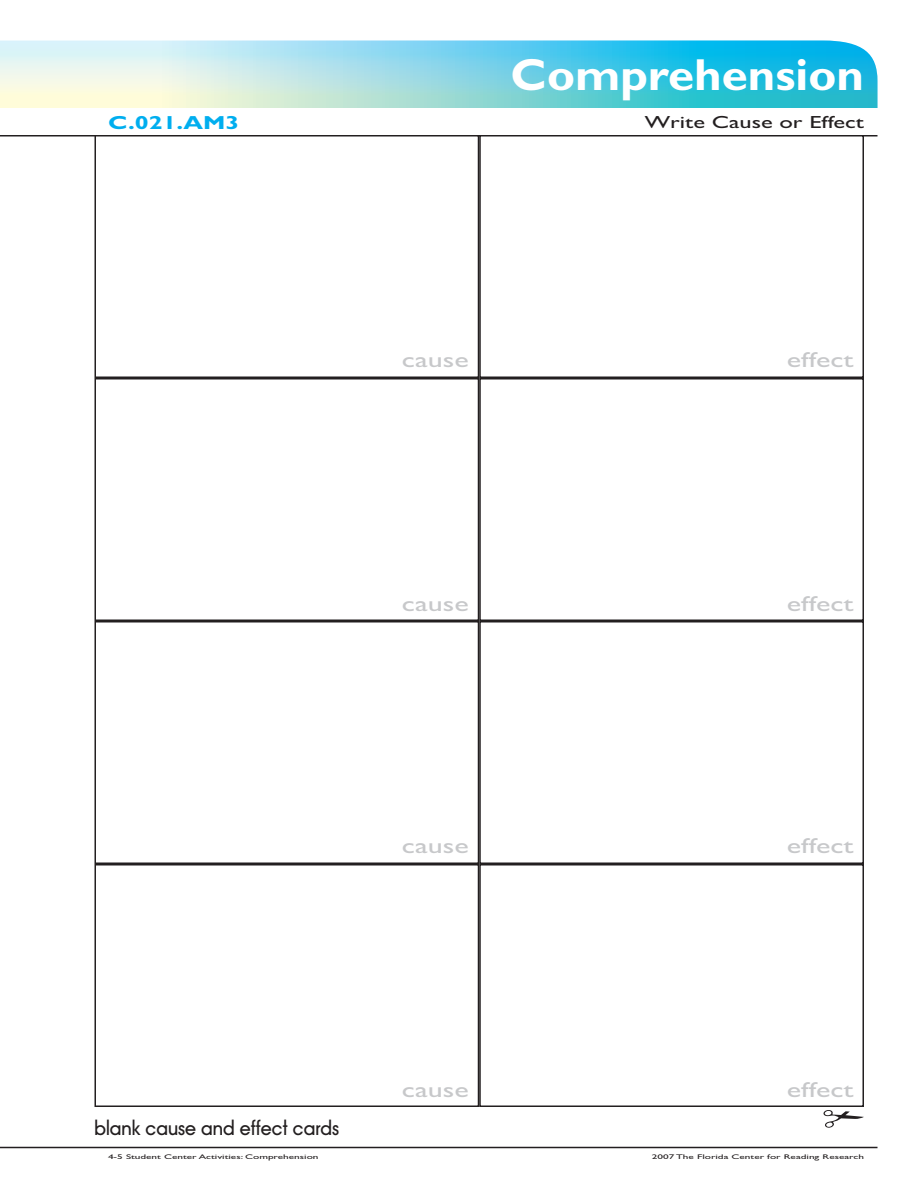
<style>
.page{position:relative;width:918px;height:1188px;background:#fff}
.page>*{position:absolute;margin:0;border:0;box-sizing:border-box;transform-origin:0 0}
.t1{font:700 45px "Gill Sans MT Modified";color:#fff;scale:1.05 1}
.t2{font:21.6px "Gill Sans MT Modified";color:#c7c8ca;scale:1.39 1}
.t3{font:700 18.9px "Gill Sans MT Modified";color:#00aeef;scale:1.33 1}
.t4{font:18px "Avant Garde Medium Modified";color:#231f20}
.t5{font:17.55px "Gill Sans MT Modified";color:#231f20;scale:1.39 1}
.t6{font:6.75px "Gill Sans MT Modified";color:#231f20;scale:1.67 1}
</style>
<div class="page">
<hr style="left:0;top:1147px;width:878px;height:1px;background:#231f20">
<hr style="left:0;top:135px;width:878px;height:1px;background:#231f20">
<svg style="left:0;top:40px;width:878px;height:68px;background:#87d8e4"></svg>
<div style="left:479px;top:621px;width:385px;height:243px;border:2px solid #231f20"></div>
<div style="left:479px;top:135px;width:385px;height:243px;border:2px solid #231f20"></div>
<div style="left:94px;top:135px;width:385px;height:243px;border:2px solid #231f20"></div>
<div style="left:94px;top:378px;width:385px;height:243px;border:2px solid #231f20"></div>
<div style="left:479px;top:378px;width:385px;height:243px;border:2px solid #231f20"></div>
<div style="left:94px;top:621px;width:385px;height:243px;border:2px solid #231f20"></div>
<div style="left:94px;top:864px;width:385px;height:243px;border:2px solid #231f20"></div>
<div style="left:479px;top:864px;width:385px;height:243px;border:2px solid #231f20"></div>
<svg style="left:824px;top:1110px;width:40px;height:18px"></svg>
<h1 class="t1" style="left:511px;top:48px;width:338px">Comprehension</h1>
<p class="t3" style="left:108px;top:111px;width:100px">C.021.AM3</p>
<p class="t5" style="left:645px;top:112px;width:159px">Write Cause or Effect</p>
<p class="t2" style="left:402px;top:347px;width:50px">cause</p>
<p class="t2" style="left:787px;top:347px;width:49px">effect</p>
<p class="t2" style="left:402px;top:591px;width:50px">cause</p>
<p class="t2" style="left:787px;top:591px;width:49px">effect</p>
<p class="t2" style="left:402px;top:833px;width:50px">cause</p>
<p class="t2" style="left:787px;top:833px;width:49px">effect</p>
<p class="t4" style="left:94px;top:1118px;width:246px">blank cause and effect cards</p>
<p class="t2" style="left:402px;top:1077px;width:50px">cause</p>
<p class="t2" style="left:787px;top:1077px;width:49px">effect</p>
<p class="t6" style="left:108px;top:1153px;width:128px">4-5 Student Center Activities: Comprehension</p>
<p class="t6" style="left:652px;top:1153px;width:128px">2007 The Florida Center for Reading Research</p>
</div>
